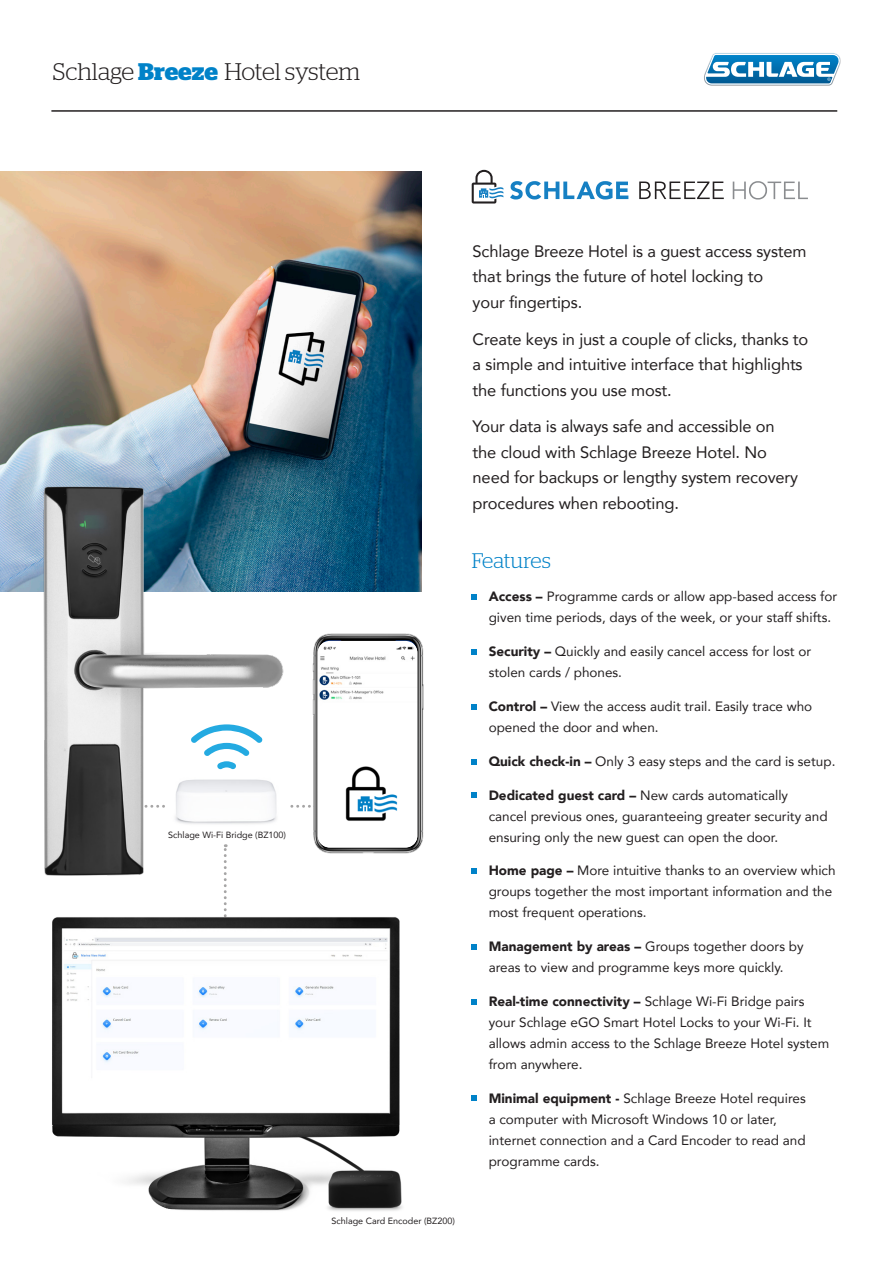
<style>
.page{position:relative;width:893px;height:1263px;background:#fff}
.page>*{position:absolute;margin:0;border:0;box-sizing:border-box;transform-origin:0 0}
.t1{font:300 24px "Stag";letter-spacing:-.01em;color:#231f20}
.t2{font:300 21px "Stag";color:#0082c8}
.t3{font:16.5px/25.5px "Avenir";letter-spacing:-.01em;color:#231f20}
.t4{font:13.5px/21px "Avenir";color:#231f20}
.t5{font:9px "Avenir";color:#231f20}
.s1{font-weight:700;color:#0082c8}
.s2{font-weight:900}
</style>
<div class="page">
<svg style="left:510px;top:181px;width:118px;height:18px"></svg>
<svg style="left:639px;top:182px;width:85px;height:17px"></svg>
<svg style="left:733px;top:181px;width:75px;height:19px"></svg>
<svg style="left:472px;top:170px;width:31px;height:34px"></svg>
<svg style="left:704px;top:53px;width:137px;height:33px"></svg>
<hr style="left:51px;top:110px;width:786px;height:2px;background:#231f20">
<img style="left:0;top:172px;width:421px;height:419px">
<svg style="left:472px;top:595px;width:5px;height:5px"></svg>
<svg style="left:472px;top:649px;width:5px;height:6px"></svg>
<svg style="left:472px;top:704px;width:5px;height:5px"></svg>
<svg style="left:472px;top:759px;width:5px;height:5px"></svg>
<svg style="left:472px;top:793px;width:5px;height:5px"></svg>
<svg style="left:472px;top:868px;width:5px;height:6px"></svg>
<svg style="left:472px;top:944px;width:5px;height:5px"></svg>
<svg style="left:472px;top:999px;width:5px;height:5px"></svg>
<svg style="left:472px;top:1096px;width:5px;height:5px"></svg>
<svg style="left:293px;top:805px;width:12px;height:3px"></svg>
<img style="left:308px;top:633px;width:116px;height:221px">
<img style="left:318px;top:642px;width:99px;height:205px">
<img style="left:327px;top:756px;width:78px;height:77px">
<img style="left:21px;top:483px;width:272px;height:398px">
<img style="left:166px;top:776px;width:121px;height:62px">
<div style="left:167px;top:829px;width:119px;height:9px;background:#fff"></div>
<img style="left:52px;top:884px;width:351px;height:327px">
<p class="t1" style="left:53px;top:58px;width:309px">Schlage <span class="s1">Breeze</span> Hotel system</p>
<p class="t5" style="left:168px;top:827px;width:119px">Schlage Wi-Fi Bridge (BZ100)</p>
<p class="t3" style="left:473px;top:238px;width:335px">Schlage Breeze Hotel is a guest access system that brings the future of hotel locking to<br>your fingertips.</p>
<p class="t3" style="left:473px;top:326px;width:337px">Create keys in just a couple of clicks, thanks to a simple and intuitive interface that highlights the functions you use most.</p>
<p class="t3" style="left:473px;top:413px;width:327px">Your data is always safe and accessible on the cloud with Schlage Breeze Hotel. No need for backups or lengthy system recovery procedures when rebooting.</p>
<p class="t2" style="left:472px;top:548px;width:81px">Features</p>
<p class="t4" style="left:489px;top:586px;width:350px"><span class="s2">Access –</span> Programme cards or allow app-based access for given time periods, days of the week, or your staff shifts.</p>
<p class="t4" style="left:489px;top:641px;width:324px"><span class="s2">Security –</span> Quickly and easily cancel access for lost or stolen cards / phones.</p>
<p class="t4" style="left:489px;top:695px;width:325px"><span class="s2">Control –</span> View the access audit trail. Easily trace who opened the door and when.</p>
<p class="t4" style="left:489px;top:750px;width:348px"><span class="s2">Quick check-in –</span> Only 3 easy steps and the card is setup.</p>
<p class="t4" style="left:489px;top:784px;width:340px"><span class="s2">Dedicated guest card –</span> New cards automatically cancel previous ones, guaranteeing greater security and ensuring only the new guest can open the door.</p>
<p class="t4" style="left:489px;top:860px;width:348px"><span class="s2">Home page –</span> More intuitive thanks to an overview which groups together the most important information and the most frequent operations.</p>
<p class="t4" style="left:489px;top:935px;width:316px"><span class="s2">Management by areas –</span> Groups together doors by areas to view and programme keys more quickly.</p>
<p class="t4" style="left:489px;top:990px;width:342px"><span class="s2">Real-time connectivity –</span> Schlage Wi-Fi Bridge pairs your Schlage eGO Smart Hotel Locks to your Wi-Fi. It allows admin access to the Schlage Breeze Hotel system from anywhere.</p>
<p class="t4" style="left:489px;top:1087px;width:319px"><span class="s2">Minimal equipment -</span> Schlage Breeze Hotel requires a computer with Microsoft Windows 10 or later, internet connection and a Card Encoder to read and programme cards.</p>
<p class="t5" style="left:332px;top:1213px;width:125px">Schlage Card Encoder (BZ200)</p>
</div>
